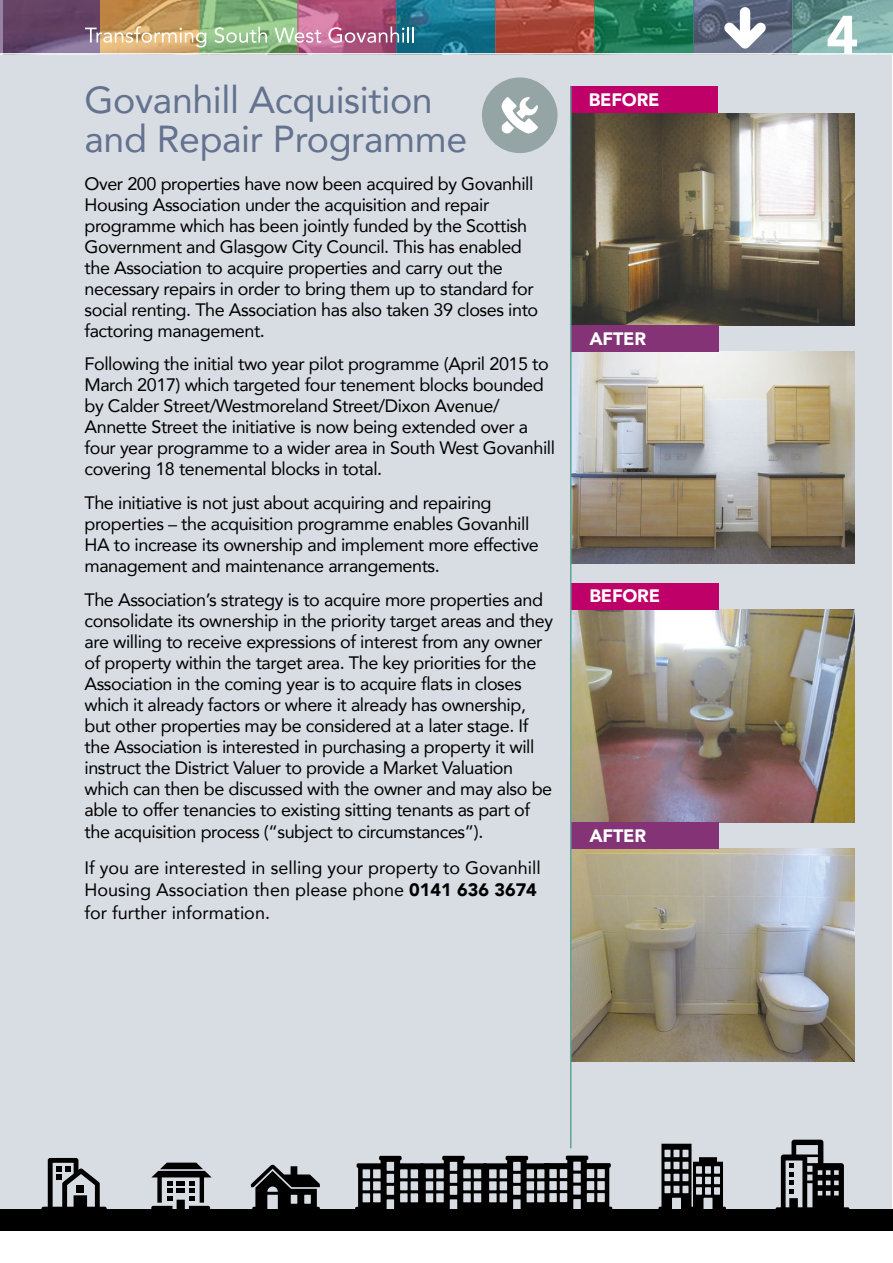
<style>
.page{position:relative;width:893px;height:1263px;background:#fff}
.page>*{position:absolute;margin:0;border:0;box-sizing:border-box;transform-origin:0 0}
.Body_Text{font:900 54px "Avenir";color:#fff}
.Heading{font:37.5px/39px "Avenir";letter-spacing:-.01em;color:#63728e}
.t1{font:18px/21px "Avenir";letter-spacing:-.025em;color:#000}
.t2{font:18px/22.5px "Avenir";color:#000}
.t3{font:900 18px "Avenir";letter-spacing:-.01em;color:#fff}
.s1{font-weight:900}
</style>
<div class="page">
<svg style="left:0;top:0;width:99px;height:53px;background:#67496c"></svg>
<svg style="left:100px;top:0;width:99px;height:53px;background:#c49356"></svg>
<svg style="left:200px;top:0;width:98px;height:53px;background:#7eaf78"></svg>
<svg style="left:298px;top:0;width:99px;height:53px;background:#b45b83"></svg>
<svg style="left:397px;top:0;width:98px;height:53px;background:#187690"></svg>
<svg style="left:495px;top:0;width:100px;height:53px;background:#ad4e41"></svg>
<svg style="left:595px;top:0;width:99px;height:53px;background:#1d7b57"></svg>
<svg style="left:694px;top:0;width:98px;height:53px;background:#5e677e"></svg>
<svg style="left:792px;top:0;width:101px;height:53px;background:#76a6a1"></svg>
<div style="left:0;top:54px;width:892px;height:1162px;background:#d8dce3"></div>
<hr style="left:0;top:53px;width:893px;height:2px;background:#fff">
<div style="left:482px;top:77px;width:75px;height:76px;background:#95a4a4;border-radius:50%"></div>
<svg style="left:501px;top:97px;width:37px;height:37px"></svg>
<div style="left:0;top:1210px;width:893px;height:21px;background:#000"></div>
<svg style="left:776px;top:1140px;width:73px;height:70px"></svg>
<svg style="left:150px;top:1162px;width:62px;height:48px"></svg>
<svg style="left:41px;top:1158px;width:66px;height:52px"></svg>
<svg style="left:658px;top:1144px;width:68px;height:66px"></svg>
<svg style="left:251px;top:1164px;width:69px;height:46px"></svg>
<svg style="left:355px;top:1155px;width:257px;height:55px"></svg>
<svg style="left:724px;top:7px;width:42px;height:42px"></svg>
<img style="left:572px;top:113px;width:283px;height:213px">
<img style="left:571px;top:351px;width:284px;height:213px">
<div style="left:571px;top:86px;width:147px;height:27px;background:#be0068"></div>
<div style="left:571px;top:325px;width:148px;height:27px;background:#833376"></div>
<img style="left:571px;top:610px;width:284px;height:212px">
<img style="left:571px;top:849px;width:284px;height:212px">
<div style="left:571px;top:583px;width:148px;height:26px;background:#be0068"></div>
<div style="left:571px;top:822px;width:148px;height:27px;background:#833376"></div>
<hr style="left:570px;top:86px;width:1px;height:1062px;background:#5ea498">
<svg style="left:85px;top:26px;width:121px;height:22px;background:#d3b48c"></svg>
<svg style="left:214px;top:27px;width:53px;height:16px"></svg>
<svg style="left:274px;top:28px;width:47px;height:15px"></svg>
<svg style="left:328px;top:27px;width:86px;height:16px"></svg>
<p class="Heading" style="left:85px;top:79px;width:384px">Govanhill Acquisition and Repair Programme</p>
<p class="t1" style="left:85px;top:172px;width:455px">Over 200 properties have now been acquired by Govanhill Housing Association under the acquisition and repair programme which has been jointly funded by the Scottish Government and Glasgow City Council. This has enabled the Association to acquire properties and carry out the necessary repairs in order to bring them up to standard for social renting. The Association has also taken 39 closes into factoring management.</p>
<p class="t1" style="left:85px;top:353px;width:472px">Following the initial two year pilot programme (April 2015 to March 2017) which targeted four tenement blocks bounded by Calder Street/Westmoreland Street/Dixon Avenue/ Annette Street the initiative is now being extended over a four year programme to a wider area in South West Govanhill covering 18 tenemental blocks in total.</p>
<p class="t1" style="left:85px;top:492px;width:456px">The initiative is not just about acquiring and repairing properties – the acquisition programme enables Govanhill HA to increase its ownership and implement more effective management and maintenance arrangements.</p>
<p class="t1" style="left:85px;top:588px;width:470px">The Association’s strategy is to acquire more properties and consolidate its ownership in the priority target areas and they are willing to receive expressions of interest from any owner of property within the target area. The key priorities for the Association in the coming year is to acquire flats in closes which it already factors or where it already has ownership, but other properties may be considered at a later stage. If the Association is interested in purchasing a property it will instruct the District Valuer to provide a Market Valuation which can then be discussed with the owner and may also be able to offer tenancies to existing sitting tenants as part of the acquisition process (“subject to circumstances”).</p>
<p class="t2" style="left:85px;top:856px;width:458px">If you are interested in selling your property to Govanhill<br>Housing Association then please phone <span class="s1">0141 636 3674 </span>for further information.</p>
<p class="t3" style="left:589px;top:84px;width:72px">BEFORE</p>
<p class="t3" style="left:589px;top:323px;width:58px">AFTER</p>
<p class="t3" style="left:589px;top:580px;width:72px">BEFORE</p>
<p class="t3" style="left:589px;top:820px;width:58px">AFTER</p>
<p class="Body_Text" style="left:826px;top:-11px;width:33px">4</p>
</div>
